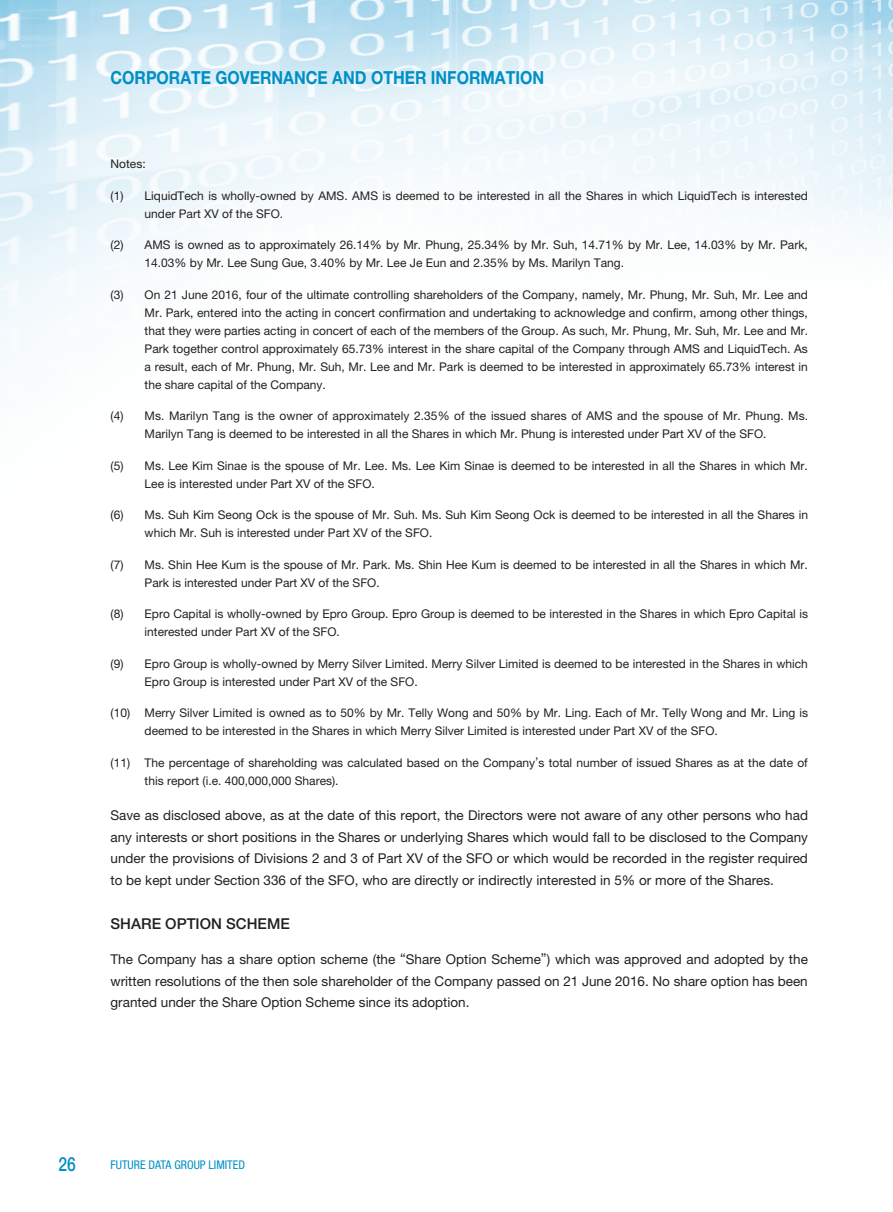
<style>
.page{position:relative;width:893px;height:1212px;background:#fff}
.page>*{position:absolute;margin:0;border:0;box-sizing:border-box;transform-origin:0 0}
.t1{font:500 19.5px "Helvetica Neue LT Std";color:#008fc5;scale:.8 1}
.t2{font:700 18px "Helvetica Neue LT Std";color:#008fc5;scale:.88 1}
._3__標題{font:500 15px "Helvetica Neue LT Std";color:#231f20}
._1__內文{font:13.5px/21.8px "Helvetica Neue LT Std";color:#231f20;text-align:justify}
._2__附註內文{font:12px/18px "Helvetica Neue LT Std";color:#231f20}
.t3{font:condensed 12px "Helvetica Neue LT Std";color:#008fc5}
</style>
<div class="page">
<img style="left:0;top:0;width:892px;height:362px">
<h2 class="t2" style="left:111px;top:67px;width:494px">CORPORATE GOVERNANCE AND OTHER INFORMATION</h2>
<p class="_2__附註內文" style="left:111px;top:155px;width:37px">Notes:</p>
<p class="_2__附註內文" style="left:145px;top:186px;width:665px;text-indent:-34px">(1) LiquidTech is wholly-owned by AMS. AMS is deemed to be interested in all the Shares in which LiquidTech is interested under Part XV of the SFO.</p>
<p class="_2__附註內文" style="left:145px;top:236px;width:665px;text-indent:-34px">(2) AMS is owned as to approximately 26.14% by Mr. Phung, 25.34% by Mr. Suh, 14.71% by Mr. Lee, 14.03% by Mr. Park,<br>14.03% by Mr. Lee Sung Gue, 3.40% by Mr. Lee Je Eun and 2.35% by Ms. Marilyn Tang.</p>
<p class="_2__附註內文" style="left:145px;top:285px;width:665px;text-align:justify;text-indent:-34px">(3) On 21 June 2016, four of the ultimate controlling shareholders of the Company, namely, Mr. Phung, Mr. Suh, Mr. Lee and Mr. Park, entered into the acting in concert confirmation and undertaking to acknowledge and confirm, among other things, that they were parties acting in concert of each of the members of the Group. As such, Mr. Phung, Mr. Suh, Mr. Lee and Mr.<br>Park together control approximately 65.73% interest in the share capital of the Company through AMS and LiquidTech. As a result, each of Mr. Phung, Mr. Suh, Mr. Lee and Mr. Park is deemed to be interested in approximately 65.73% interest in the share capital of the Company.</p>
<p class="_2__附註內文" style="left:145px;top:407px;width:665px;text-indent:-34px">(4) Ms. Marilyn Tang is the owner of approximately 2.35% of the issued shares of AMS and the spouse of Mr. Phung. Ms.<br>Marilyn Tang is deemed to be interested in all the Shares in which Mr. Phung is interested under Part XV of the SFO.</p>
<p class="_2__附註內文" style="left:145px;top:456px;width:665px;text-indent:-34px">(5) Ms. Lee Kim Sinae is the spouse of Mr. Lee. Ms. Lee Kim Sinae is deemed to be interested in all the Shares in which Mr.<br>Lee is interested under Part XV of the SFO.</p>
<p class="_2__附註內文" style="left:145px;top:506px;width:665px;text-indent:-34px">(6) Ms. Suh Kim Seong Ock is the spouse of Mr. Suh. Ms. Suh Kim Seong Ock is deemed to be interested in all the Shares in which Mr. Suh is interested under Part XV of the SFO.</p>
<p class="_2__附註內文" style="left:145px;top:555px;width:665px;text-indent:-34px">(7) Ms. Shin Hee Kum is the spouse of Mr. Park. Ms. Shin Hee Kum is deemed to be interested in all the Shares in which Mr.<br>Park is interested under Part XV of the SFO.</p>
<p class="_2__附註內文" style="left:145px;top:605px;width:665px;text-indent:-34px">(8) Epro Capital is wholly-owned by Epro Group. Epro Group is deemed to be interested in the Shares in which Epro Capital is interested under Part XV of the SFO.</p>
<p class="_2__附註內文" style="left:145px;top:654px;width:665px;text-indent:-34px">(9) Epro Group is wholly-owned by Merry Silver Limited. Merry Silver Limited is deemed to be interested in the Shares in which<br>Epro Group is interested under Part XV of the SFO.</p>
<p class="_2__附註內文" style="left:145px;top:704px;width:665px;text-indent:-34px">(10) Merry Silver Limited is owned as to 50% by Mr. Telly Wong and 50% by Mr. Ling. Each of Mr. Telly Wong and Mr. Ling is deemed to be interested in the Shares in which Merry Silver Limited is interested under Part XV of the SFO.</p>
<p class="_2__附註內文" style="left:145px;top:753px;width:665px;text-indent:-34px">(11) The percentage of shareholding was calculated based on the Company’s total number of issued Shares as at the date of this report (i.e. 400,000,000 Shares).</p>
<p class="_1__內文" style="left:111px;top:804px;width:699px">Save as disclosed above, as at the date of this report, the Directors were not aware of any other persons who had any interests or short positions in the Shares or underlying Shares which would fall to be disclosed to the Company under the provisions of Divisions 2 and 3 of Part XV of the SFO or which would be recorded in the register required to be kept under Section 336 of the SFO, who are directly or indirectly interested in 5% or more of the Shares.</p>
<p class="_3__標題" style="left:111px;top:914px;width:181px">SHARE OPTION SCHEME</p>
<p class="_1__內文" style="left:111px;top:948px;width:699px">The Company has a share option scheme (the “Share Option Scheme”) which was approved and adopted by the written resolutions of the then sole shareholder of the Company passed on 21 June 2016. No share option has been granted under the Share Option Scheme since its adoption.</p>
<h1 class="t1" style="left:58px;top:1152px;width:23px">26</h1>
<p class="t3" style="left:111px;top:1157px;width:136px">FUTURE DATA GROUP LIMITED</p>
</div>
